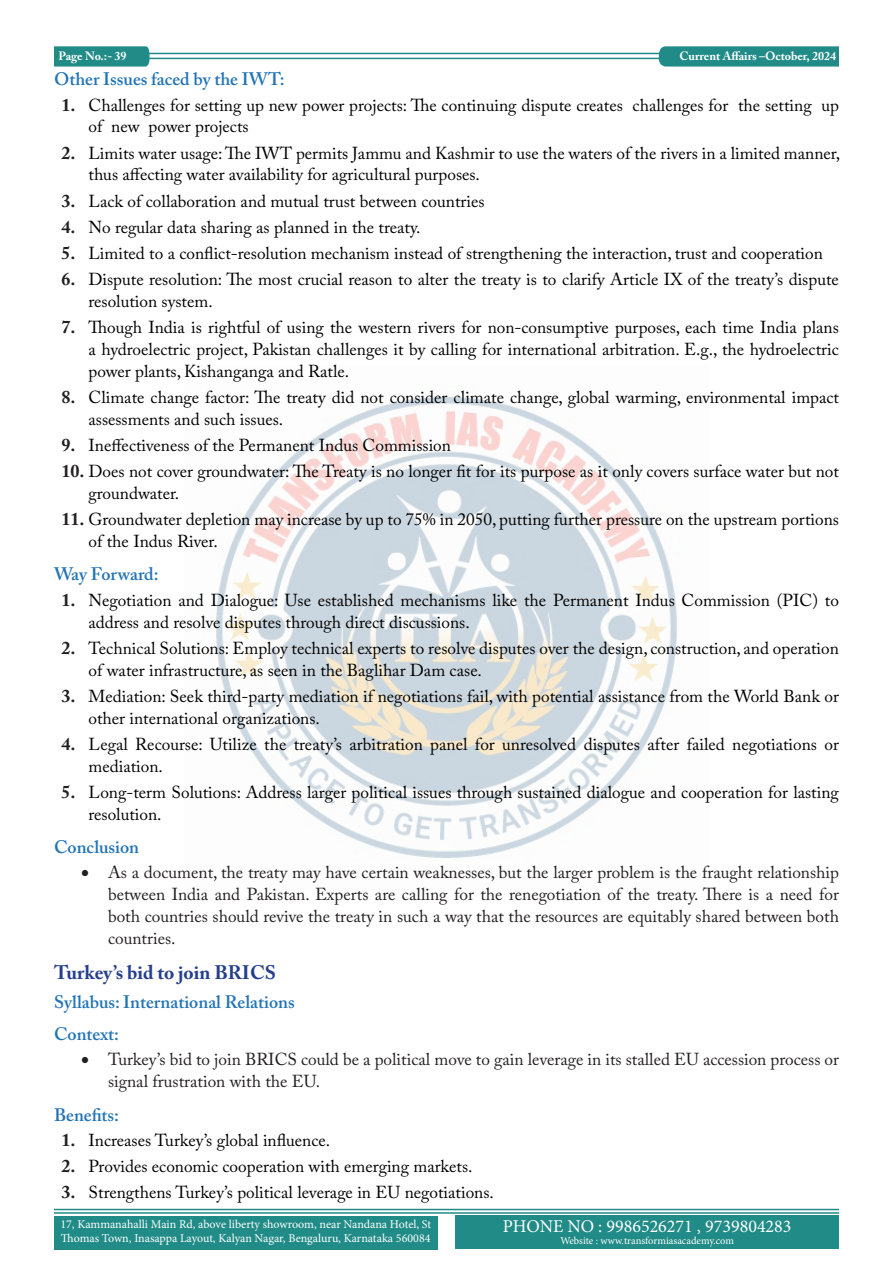
<style>
.page{position:relative;width:893px;height:1263px;background:#fff}
.page>*{position:absolute;margin:0;border:0;box-sizing:border-box;transform-origin:0 0}
.Main_Heading{font:700 19.5px "Adobe Caslon Pro";color:#253f8e}
.Sub_heading{font:600 18px "Adobe Caslon Pro";color:#2374b6}
.t1{font:18px "Minion Pro";color:#fff}
.t2{font:17.25px/21.8px "Adobe Caslon Pro";color:#000}
.t3{font:17.25px/21.8px "Adobe Caslon Pro";color:#231f20;text-align:justify}
.t4{font:12px/14.4px "Minion Pro";letter-spacing:-.005em;color:#fff}
.t5{font:700 12px "Adobe Caslon Pro";color:#fff}
.t6{font:10.5px "Minion Pro";color:#fff}
.s1{font-weight:700;font-size:18px;color:#231f20}
</style>
<div class="page">
<hr style="left:148px;top:53px;width:691px;height:1px;background:#208b87">
<hr style="left:148px;top:58px;width:690px;height:1px;background:#208b87">
<svg style="left:54px;top:46px;width:96px;height:21px;background:#2a908c"></svg>
<svg style="left:659px;top:46px;width:180px;height:21px;background:#29908c"></svg>
<hr style="left:54px;top:1209px;width:785px;height:1px;background:#208b87">
<hr style="left:54px;top:1212px;width:785px;height:2px;background:#208b87">
<div style="left:54px;top:1216px;width:383px;height:33px;background:#208b87"></div>
<div style="left:455px;top:1216px;width:384px;height:33px;background:#208b87"></div>
<img style="left:216px;top:397px;width:461px;height:461px">
<p class="t5" style="left:59px;top:49px;width:70px">Page No.:- 39</p>
<p class="t5" style="left:679px;top:49px;width:158px">Current Affairs –October, 2024</p>
<p class="Sub_heading" style="left:54px;top:68px;width:232px">Other Issues faced by the IWT:</p>
<p class="t2" style="left:88px;top:94px;width:752px;text-indent:-27px"><span class="s1">1.</span> Challenges for setting up new power projects: The continuing dispute creates challenges for the setting up of new power projects</p>
<p class="t2" style="left:88px;top:142px;width:753px;text-indent:-27px"><span class="s1">2.</span> Limits water usage: The IWT permits Jammu and Kashmir to use the waters of the rivers in a limited manner, thus affecting water availability for agricultural purposes.</p>
<p class="t2" style="left:62px;top:190px;width:425px"><span class="s1">3.</span> Lack of collaboration and mutual trust between countries</p>
<p class="t2" style="left:62px;top:216px;width:361px"><span class="s1">4.</span> No regular data sharing as planned in the treaty.</p>
<p class="t2" style="left:62px;top:242px;width:763px"><span class="s1">5.</span> Limited to a conflict-resolution mechanism instead of strengthening the interaction, trust and cooperation</p>
<p class="t2" style="left:88px;top:269px;width:752px;text-indent:-27px"><span class="s1">6.</span> Dispute resolution: The most crucial reason to alter the treaty is to clarify Article IX of the treaty’s dispute resolution system.</p>
<p class="t2" style="left:88px;top:317px;width:752px;text-align:justify;text-indent:-27px"><span class="s1">7.</span> Though India is rightful of using the western rivers for non-consumptive purposes, each time India plans a hydroelectric project, Pakistan challenges it by calling for international arbitration. E.g., the hydroelectric power plants, Kishanganga and Ratle.</p>
<p class="t2" style="left:88px;top:386px;width:752px;text-indent:-27px"><span class="s1">8.</span> Climate change factor: The treaty did not consider climate change, global warming, environmental impact assessments and such issues.</p>
<p class="t2" style="left:62px;top:434px;width:391px"><span class="s1">9.</span> Ineffectiveness of the Permanent Indus Commission</p>
<p class="t2" style="left:88px;top:461px;width:752px;text-indent:-27px"><span class="s1">10.</span> Does not cover groundwater: The Treaty is no longer fit for its purpose as it only covers surface water but not groundwater.</p>
<p class="t2" style="left:88px;top:509px;width:752px;text-indent:-27px"><span class="s1">11.</span> Groundwater depletion may increase by up to 75% in 2050, putting further pressure on the upstream portions of the Indus River.</p>
<p class="Sub_heading" style="left:54px;top:564px;width:106px">Way Forward:</p>
<p class="t2" style="left:88px;top:589px;width:752px;text-indent:-27px"><span class="s1">1.</span> Negotiation and Dialogue: Use established mechanisms like the Permanent Indus Commission (PIC) to address and resolve disputes through direct discussions.</p>
<p class="t2" style="left:88px;top:637px;width:752px;text-indent:-27px"><span class="s1">2.</span> Technical Solutions: Employ technical experts to resolve disputes over the design, construction, and operation of water infrastructure, as seen in the Baglihar Dam case.</p>
<p class="t2" style="left:88px;top:685px;width:752px;text-indent:-27px"><span class="s1">3.</span> Mediation: Seek third-party mediation if negotiations fail, with potential assistance from the World Bank or other international organizations.</p>
<p class="t2" style="left:88px;top:733px;width:752px;text-indent:-27px"><span class="s1">4.</span> Legal Recourse: Utilize the treaty’s arbitration panel for unresolved disputes after failed negotiations or mediation.</p>
<p class="t2" style="left:88px;top:781px;width:752px;text-indent:-27px"><span class="s1">5.</span> Long-term Solutions: Address larger political issues through sustained dialogue and cooperation for lasting resolution.</p>
<p class="Sub_heading" style="left:54px;top:836px;width:87px">Conclusion</p>
<p class="t3" style="left:108px;top:861px;width:732px;text-indent:-27px">• As a document, the treaty may have certain weaknesses, but the larger problem is the fraught relationship between India and Pakistan. Experts are calling for the renegotiation of the treaty. There is a need for both countries should revive the treaty in such a way that the resources are equitably shared between both countries.</p>
<p class="Main_Heading" style="left:54px;top:961px;width:223px">Turkey’s bid to join BRICS</p>
<p class="Sub_heading" style="left:54px;top:991px;width:242px">Syllabus: International Relations</p>
<p class="Sub_heading" style="left:54px;top:1023px;width:67px">Context:</p>
<p class="t3" style="left:108px;top:1049px;width:733px;text-indent:-27px">• Turkey’s bid to join BRICS could be a political move to gain leverage in its stalled EU accession process or signal frustration with the EU.</p>
<p class="Sub_heading" style="left:54px;top:1104px;width:67px">Benefits:</p>
<p class="t2" style="left:62px;top:1129px;width:270px"><span class="s1">1.</span> Increases Turkey’s global influence.</p>
<p class="t2" style="left:62px;top:1155px;width:413px"><span class="s1">2.</span> Provides economic cooperation with emerging markets.</p>
<p class="t2" style="left:62px;top:1181px;width:434px"><span class="s1">3.</span> Strengthens Turkey’s political leverage in EU negotiations.</p>
<p class="t4" style="left:60px;top:1217px;width:372px">17, Kammanahalli Main Rd, above liberty showroom, near Nandana Hotel, St<br>Thomas Town, Inasappa Layout, Kalyan Nagar, Bengaluru, Karnataka 560084</p>
<p class="t1" style="left:503px;top:1214px;width:290px">PHONE NO : 9986526271 , 9739804283</p>
<p class="t6" style="left:560px;top:1234px;width:175px">Website : www.transformiasacademy.com</p>
</div>
